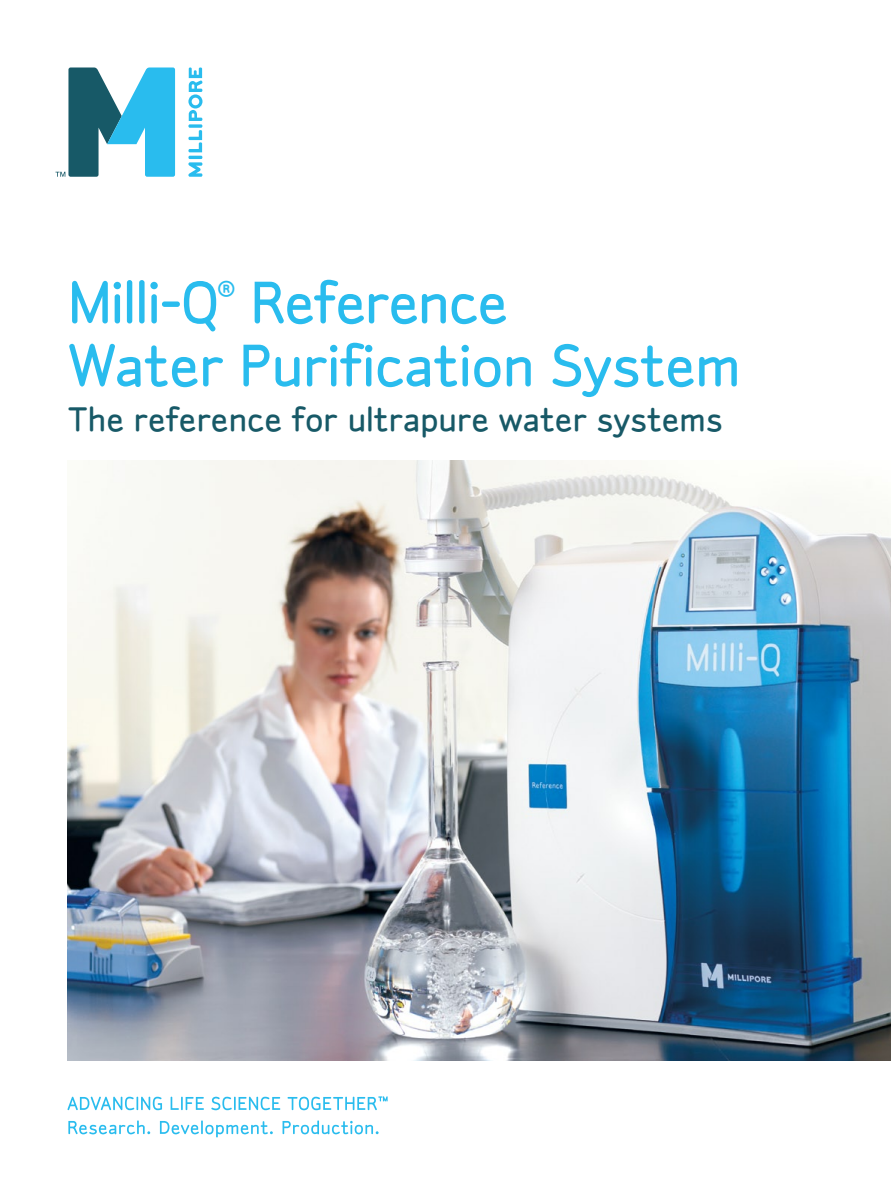
<style>
.page{position:relative;width:891px;height:1188px;background:#fff}
.page>*{position:absolute;margin:0;border:0;box-sizing:border-box;transform-origin:0 0}
.t1{font:500 57px/63px "Millipore Sylvia XO";letter-spacing:-.03em;color:#29bcee}
.t2{font:500 33px "Millipore Sylvia XO";letter-spacing:-.02em;color:#175967}
.t3{font:500 20.1px "Millipore Sylvia XO";color:#29bcee}
</style>
<div class="page">
<hr style="left:188px;top:156px;width:14px;height:3px;background:#29bcee;border-radius:2px">
<svg style="left:188px;top:124px;width:14px;height:4px"></svg>
<svg style="left:188px;top:130px;width:14px;height:22px"></svg>
<svg style="left:188px;top:68px;width:14px;height:53px"></svg>
<svg style="left:188px;top:162px;width:14px;height:15px"></svg>
<svg style="left:56px;top:68px;width:119px;height:109px"></svg>
<svg style="left:68px;top:1097px;width:94px;height:13px"></svg>
<svg style="left:171px;top:1097px;width:33px;height:13px"></svg>
<svg style="left:211px;top:1097px;width:69px;height:13px"></svg>
<svg style="left:288px;top:1096px;width:100px;height:14px"></svg>
<svg style="left:68px;top:1120px;width:82px;height:14px"></svg>
<svg style="left:160px;top:1120px;width:113px;height:17px"></svg>
<svg style="left:283px;top:1120px;width:96px;height:14px"></svg>
<img style="left:68px;top:460px;width:823px;height:600px">
<p class="t1" style="left:68px;top:271px;width:675px;text-indent:183px">Reference<br>Water Purification System</p>
<p class="t2" style="left:68px;top:400px;width:657px">The reference for ultrapure water systems</p>
<p class="t1" style="left:68px;top:271px;width:154px">Milli-Q</p>
<p class="t3" style="left:217px;top:277px;width:19px">®</p>
</div>
